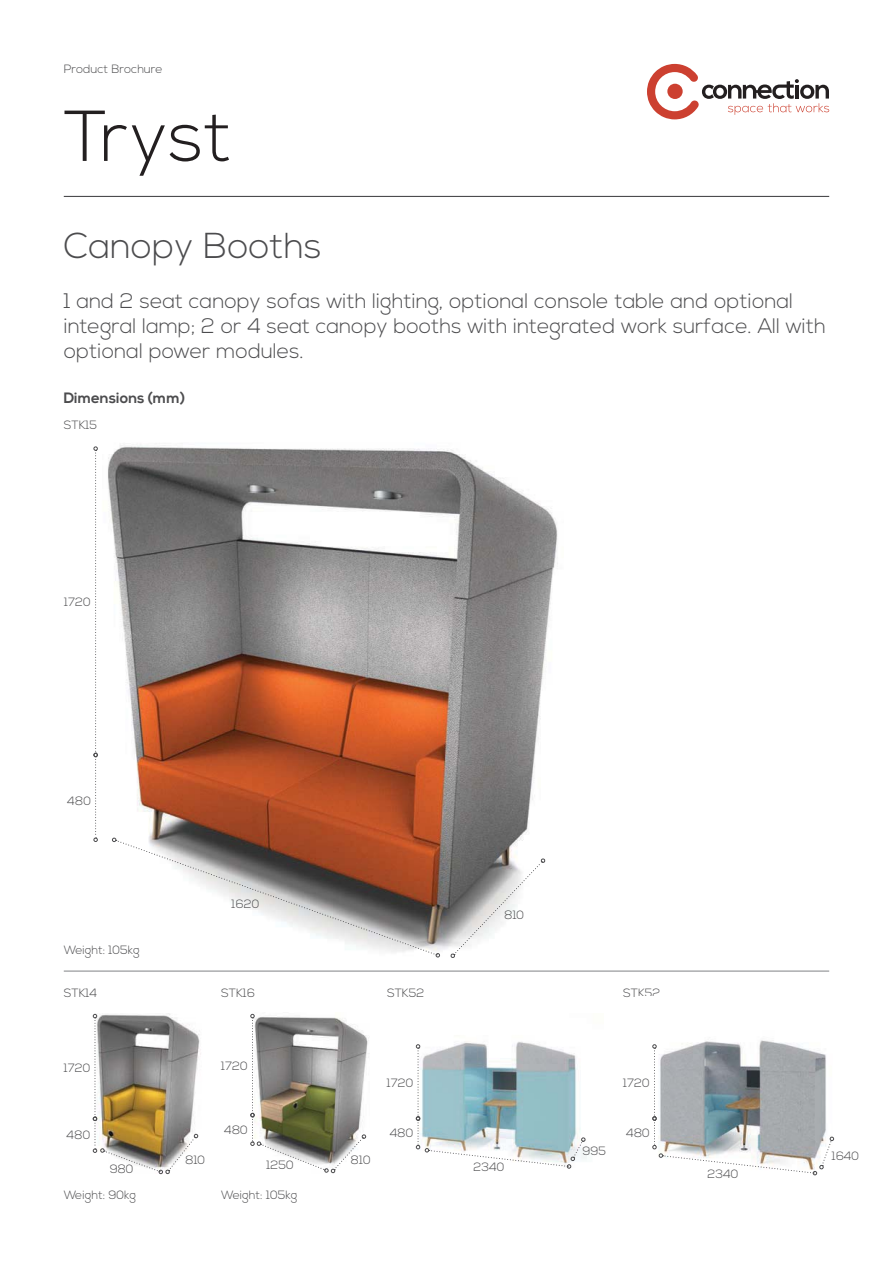
<style>
.page{position:relative;width:893px;height:1263px;background:#fff}
.page>*{position:absolute;margin:0;border:0;box-sizing:border-box;transform-origin:0 0}
.t1{font:300 72px "Nexa";color:#231f20}
.t2{font:300 36px "Nexa";color:#4c4c4e}
.t3{font:300 21px/25.2px "Nexa";color:#4c4c4e}
.t4{font:700 15px "Nexa";color:#4c4c4e}
.t5{font:300 12px "Nexa";color:#4c4c4e}
</style>
<div class="page">
<hr style="left:64px;top:196px;width:765px;height:1px;background:#4c4c4e">
<svg style="left:647px;top:64px;width:182px;height:55px"></svg>
<img style="left:108px;top:444px;width:450px;height:514px">
<svg style="left:93px;top:1014px;width:105px;height:160px"></svg>
<svg style="left:250px;top:1014px;width:116px;height:159px"></svg>
<svg style="left:93px;top:446px;width:5px;height:396px"></svg>
<svg style="left:450px;top:858px;width:96px;height:100px"></svg>
<hr style="left:64px;top:971px;width:765px;height:1px;background:#808285">
<svg style="left:416px;top:1044px;width:169px;height:125px"></svg>
<svg style="left:652px;top:1044px;width:182px;height:131px"></svg>
<svg style="left:112px;top:838px;width:328px;height:119px"></svg>
<p class="t5" style="left:64px;top:64px;width:100px">Product Brochure</p>
<h1 class="t1" style="left:64px;top:109px;width:170px">Tryst</h1>
<h2 class="t2" style="left:64px;top:232px;width:260px">Canopy Booths</h2>
<p class="t3" style="left:64px;top:291px;width:764px">1 and 2 seat canopy sofas with lighting, optional console table and optional integral lamp; 2 or 4 seat canopy booths with integrated work surface. All with optional power modules.</p>
<p class="t4" style="left:64px;top:389px;width:123px">Dimensions (mm)</p>
<p class="t5" style="left:64px;top:421px;width:35px">STK15</p>
<p class="t5" style="left:64px;top:598px;width:28px">1720</p>
<p class="t5" style="left:67px;top:796px;width:25px">480</p>
<p class="t5" style="left:64px;top:945px;width:77px">Weight: 105kg</p>
<p class="t5" style="left:232px;top:900px;width:29px">1620</p>
<p class="t5" style="left:504px;top:911px;width:21px">810</p>
<p class="t5" style="left:64px;top:988px;width:35px">STK14</p>
<p class="t5" style="left:221px;top:988px;width:35px">STK16</p>
<p class="t5" style="left:387px;top:988px;width:39px">STK52</p>
<p class="t5" style="left:623px;top:988px;width:39px">STK52</p>
<p class="t5" style="left:64px;top:1063px;width:28px">1720</p>
<p class="t5" style="left:221px;top:1062px;width:28px">1720</p>
<p class="t5" style="left:387px;top:1078px;width:28px">1720</p>
<p class="t5" style="left:623px;top:1078px;width:28px">1720</p>
<p class="t5" style="left:390px;top:1129px;width:25px">480</p>
<p class="t5" style="left:626px;top:1129px;width:25px">480</p>
<p class="t5" style="left:67px;top:1131px;width:25px">480</p>
<p class="t5" style="left:224px;top:1125px;width:25px">480</p>
<p class="t5" style="left:110px;top:1165px;width:25px">980</p>
<p class="t5" style="left:266px;top:1160px;width:29px">1250</p>
<p class="t5" style="left:474px;top:1163px;width:32px">2340</p>
<p class="t5" style="left:582px;top:1146px;width:25px">995</p>
<p class="t5" style="left:186px;top:1155px;width:21px">810</p>
<p class="t5" style="left:351px;top:1156px;width:21px">810</p>
<p class="t5" style="left:64px;top:1191px;width:74px">Weight: 90kg</p>
<p class="t5" style="left:221px;top:1191px;width:77px">Weight: 105kg</p>
<p class="t5" style="left:707px;top:1169px;width:32px">2340</p>
<p class="t5" style="left:832px;top:1151px;width:29px">1640</p>
</div>
